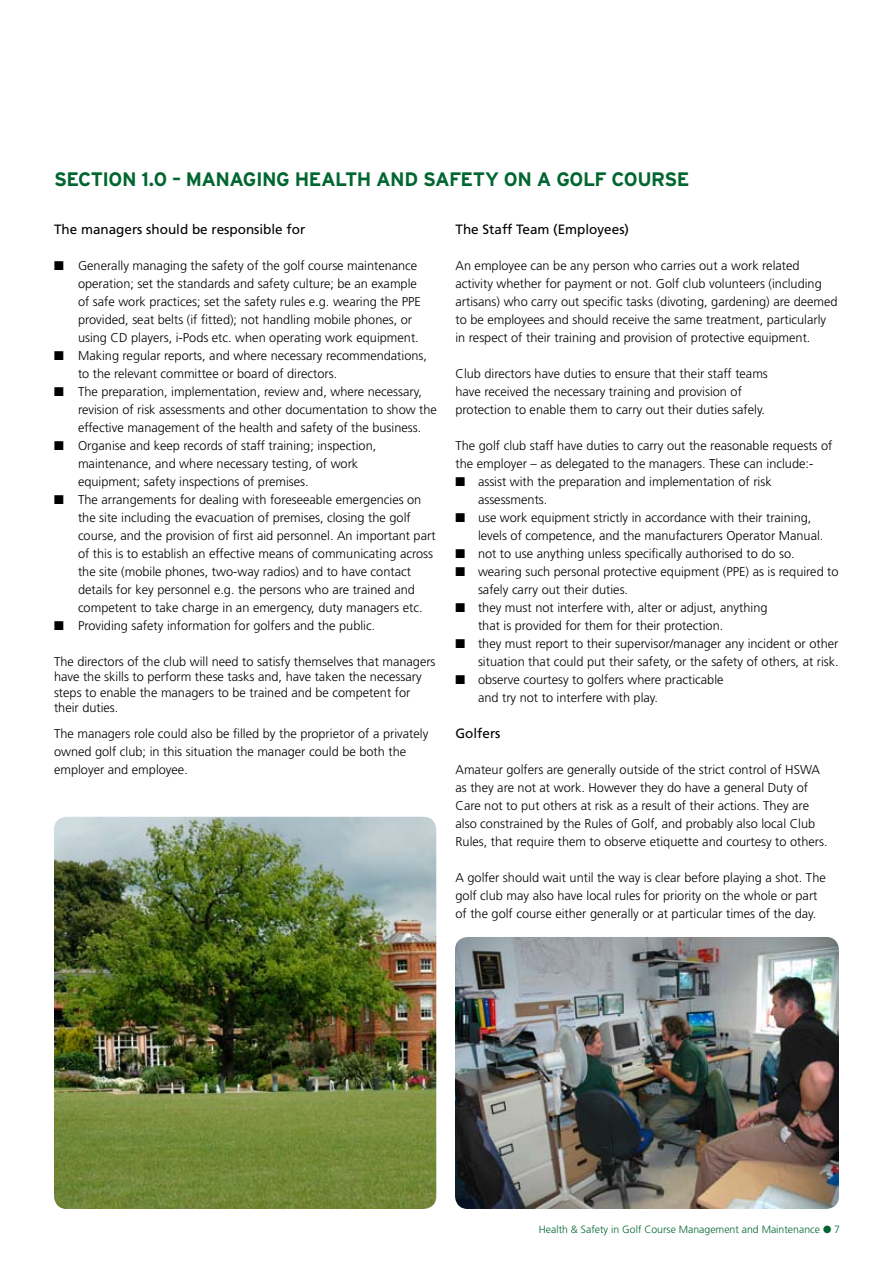
<style>
.page{position:relative;width:893px;height:1263px;background:#fff}
.page>*{position:absolute;margin:0;border:0;box-sizing:border-box;transform-origin:0 0}
.t1{font:700 19.5px "Interstate";letter-spacing:-.03em;color:#00662f}
.t2{font:13.5px "Frutiger";color:#000}
.t3{font:300 12.75px/18px "Frutiger";color:#000}
.t4{font:300 10.5px "Frutiger";color:#00662f}
</style>
<div class="page">
<img style="left:54px;top:817px;width:382px;height:392px">
<img style="left:455px;top:937px;width:384px;height:272px">
<h1 class="t1" style="left:54px;top:168px;width:637px">SECTION 1.0 – MANAGING HEALTH AND SAFETY ON A GOLF COURSE</h1>
<p class="t2" style="left:54px;top:221px;width:253px">The managers should be responsible for</p>
<p class="t3" style="left:78px;top:257px;width:344px;text-indent:-24px">■ Generally managing the safety of the golf course maintenance operation; set the standards and safety culture; be an example of safe work practices; set the safety rules e.g. wearing the PPE provided, seat belts (if fitted); not handling mobile phones, or using CD players, i-Pods etc. when operating work equipment.</p>
<p class="t3" style="left:78px;top:347px;width:351px;text-indent:-24px">■ Making regular reports, and where necessary recommendations, to the relevant committee or board of directors.</p>
<p class="t3" style="left:78px;top:383px;width:360px;text-indent:-24px">■ The preparation, implementation, review and, where necessary, revision of risk assessments and other documentation to show the effective management of the health and safety of the business.</p>
<p class="t3" style="left:78px;top:437px;width:300px;text-indent:-24px">■ Organise and keep records of staff training; inspection, maintenance, and where necessary testing, of work equipment; safety inspections of premises.</p>
<p class="t3" style="left:78px;top:491px;width:359px;text-indent:-24px">■ The arrangements for dealing with foreseeable emergencies on the site including the evacuation of premises, closing the golf course, and the provision of first aid personnel. An important part of this is to establish an effective means of communicating across the site (mobile phones, two-way radios) and to have contact details for key personnel e.g. the persons who are trained and competent to take charge in an emergency, duty managers etc.</p>
<p class="t3" style="left:54px;top:617px;width:323px">■ Providing safety information for golfers and the public.</p>
<p class="t3" style="left:54px;top:654px;width:383px;line-height:15.3px">The directors of the club will need to satisfy themselves that managers have the skills to perform these tasks and, have taken the necessary steps to enable the managers to be trained and be competent for their duties.</p>
<p class="t3" style="left:54px;top:725px;width:376px">The managers role could also be filled by the proprietor of a privately owned golf club; in this situation the manager could be both the employer and employee.</p>
<p class="t2" style="left:455px;top:221px;width:175px">The Staff Team (Employees)</p>
<p class="t3" style="left:455px;top:257px;width:384px">An employee can be any person who carries out a work related activity whether for payment or not. Golf club volunteers (including artisans) who carry out specific tasks (divoting, gardening) are deemed to be employees and should receive the same treatment, particularly in respect of their training and provision of protective equipment.</p>
<p class="t3" style="left:455px;top:365px;width:314px">Club directors have duties to ensure that their staff teams have received the necessary training and provision of protection to enable them to carry out their duties safely.</p>
<p class="t3" style="left:455px;top:437px;width:378px">The golf club staff have duties to carry out the reasonable requests of the employer – as delegated to the managers. These can include:-</p>
<p class="t3" style="left:478px;top:473px;width:295px;text-indent:-23px">■ assist with the preparation and implementation of risk assessments.</p>
<p class="t3" style="left:478px;top:509px;width:347px;text-indent:-23px">■ use work equipment strictly in accordance with their training, levels of competence, and the manufacturers Operator Manual.</p>
<p class="t3" style="left:455px;top:545px;width:341px">■ not to use anything unless specifically authorised to do so.</p>
<p class="t3" style="left:478px;top:563px;width:362px;text-indent:-23px">■ wearing such personal protective equipment (PPE) as is required to safely carry out their duties.</p>
<p class="t3" style="left:478px;top:599px;width:291px;text-indent:-23px">■ they must not interfere with, alter or adjust, anything that is provided for them for their protection.</p>
<p class="t3" style="left:455px;top:635px;width:385px;text-align:right">■ they must report to their supervisor/manager any incident or other situation that could put their safety, or the safety of others, at risk.</p>
<p class="t3" style="left:478px;top:671px;width:247px;text-indent:-23px">■ observe courtesy to golfers where practicable and try not to interfere with play.</p>
<p class="t2" style="left:455px;top:725px;width:47px">Golfers</p>
<p class="t3" style="left:455px;top:761px;width:374px">Amateur golfers are generally outside of the strict control of HSWA as they are not at work. However they do have a general Duty of Care not to put others at risk as a result of their actions. They are also constrained by the Rules of Golf, and probably also local Club Rules, that require them to observe etiquette and courtesy to others.</p>
<p class="t3" style="left:455px;top:869px;width:372px">A golfer should wait until the way is clear before playing a shot. The golf club may also have local rules for priority on the whole or part of the golf course either generally or at particular times of the day.</p>
<p class="t4" style="left:539px;top:1224px;width:303px">Health &amp; Safety in Golf Course Management and Maintenance ● 7</p>
</div>
